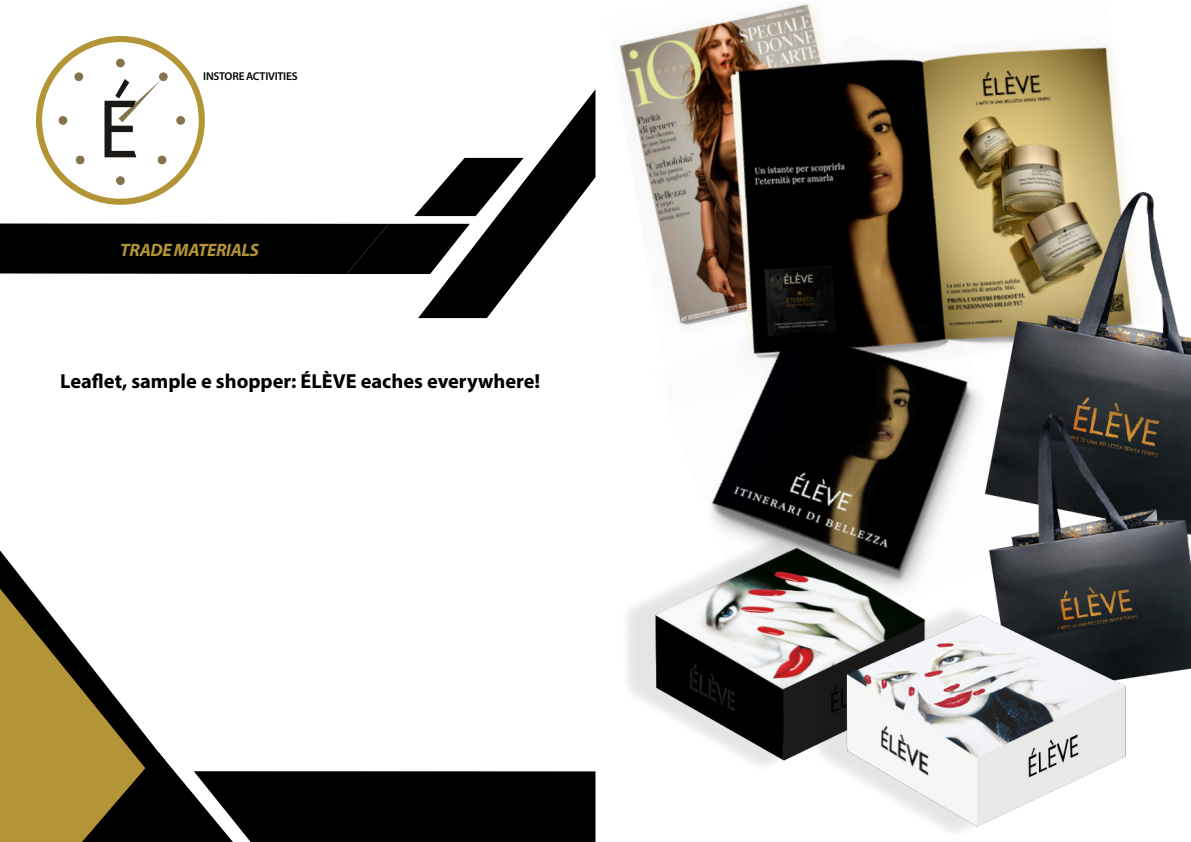
<style>
.page{position:relative;width:1191px;height:842px;background:#fff}
.page>*{position:absolute;margin:0;border:0;box-sizing:border-box;transform-origin:0 0}
.t1{font:700 20.3px "Myriad Pro";color:#000}
.t2{font:italic 700 18px "Myriad Pro";letter-spacing:-.02em;color:#b39436}
.t3{font:600 11.4px "Myriad Pro";letter-spacing:-.02em;color:#000}
</style>
<div class="page">
<div style="left:0;top:223px;width:418px;height:51px;background:#000"></div>
<svg style="left:0;top:550px;width:595px;height:292px"></svg>
<svg style="left:418px;top:90px;width:177px;height:228px"></svg>
<div style="left:36px;top:36px;width:169px;height:169px;border:6px solid #b39436;border-radius:50%"></div>
<div style="left:116px;top:59px;width:9px;height:8px;background:#85754e;border-radius:50%"></div>
<div style="left:176px;top:116px;width:9px;height:9px;background:#85754e;border-radius:50%"></div>
<div style="left:116px;top:176px;width:9px;height:9px;background:#85754e;border-radius:50%"></div>
<div style="left:59px;top:116px;width:8px;height:9px;background:#85754e;border-radius:50%"></div>
<svg style="left:75px;top:155px;width:10px;height:10px"></svg>
<svg style="left:74px;top:72px;width:10px;height:10px"></svg>
<svg style="left:104px;top:72px;width:64px;height:93px"></svg>
<img style="left:619px;top:4px;width:529px;height:262px">
<img style="left:985px;top:193px;width:206px;height:482px">
<img style="left:627px;top:598px;width:162px;height:168px">
<img style="left:789px;top:567px;width:364px;height:265px">
<img style="left:653px;top:266px;width:388px;height:389px">
<p class="t3" style="left:203px;top:69px;width:96px">INSTORE ACTIVITIES</p>
<p class="t2" style="left:120px;top:238px;width:140px">TRADE MATERIALS</p>
<p class="t1" style="left:60px;top:368px;width:481px">Leaflet, sample e shopper: ÉLÈVE eaches everywhere!</p>
</div>
